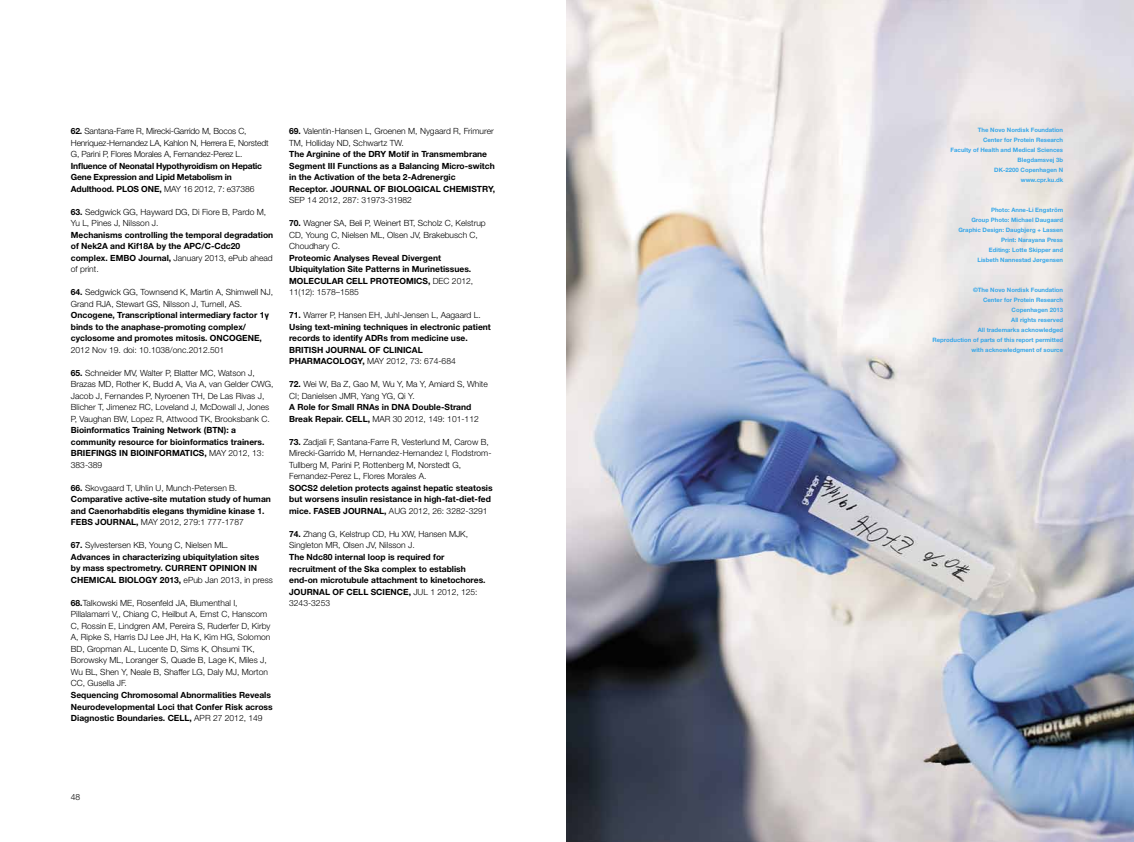
<style>
.page{position:relative;width:1134px;height:842px;background:#fff}
.page>*{position:absolute;margin:0;border:0;box-sizing:border-box;transform-origin:0 0}
.t1{font:700 8.5px/11.5px "Helvetica Neue";color:#000}
.t2{font:300 8.5px/11.5px "Helvetica Neue";color:#000}
.t3{font:300 8.5px/11.5px "Helvetica Neue";letter-spacing:-.02em;color:#000}
.t4{font:700 8.5px/11.5px "Helvetica Neue";letter-spacing:-.02em;color:#000}
.t5{font:700 6px/10px "Helvetica Neue";color:#36a7e9;text-align:right}
.s1{font-weight:700}
.s2{font-weight:300}
.s3{font-family:"Helvetica"}
</style>
<div class="page">
<img style="left:567px;top:0;width:567px;height:842px">
<p class="t3" style="left:71px;top:125px;width:199px"><span class="s1">62.</span> Santana-Farre R, Mirecki-Garrido M, Bocos C,<br>Henriquez-Hernandez LA, Kahlon N, Herrera E, Norstedt<br>G, Parini P, Flores Morales A, Fernandez-Perez L.</p>
<p class="t4" style="left:71px;top:160px;width:193px">Influence of Neonatal Hypothyroidism on Hepatic<br>Gene Expression and Lipid Metabolism in<br>Adulthood. PLOS ONE, <span class="s2">MAY 16 2012, 7: e37386</span></p>
<p class="t2" style="left:71px;top:206px;width:197px"><span class="s1">63.</span> Sedgwick GG, Hayward DG, Di Fiore B, Pardo M,<br>Yu L, Pines J, Nilsson J.</p>
<p class="t1" style="left:71px;top:229px;width:204px">Mechanisms controlling the temporal degradation of Nek2A and Kif18A by the APC/C-Cdc20 complex. EMBO Journal, <span class="s2">January 2013, ePub ahead of print.</span></p>
<p class="t1" style="left:71px;top:286px;width:204px">64. <span class="s2">Sedgwick GG, Townsend K, Martin A, Shimwell NJ, Grand RJA, Stewart GS, Nilsson J, Turnell, AS.<br></span>Oncogene, Transcriptional intermediary factor 1<span class="s3">γ </span>binds to the anaphase-promoting complex/ cyclosome and promotes mitosis. ONCOGENE,</p>
<p class="t2" style="left:71px;top:344px;width:155px">2012 Nov 19. doi: 10.1038/onc.2012.501</p>
<p class="t2" style="left:71px;top:367px;width:204px"><span class="s1">65.</span> Schneider MV, Walter P, Blatter MC, Watson J, Brazas MD, Rother K, Budd A, Via A, van Gelder CWG, Jacob J, Fernandes P, Nyroenen TH, De Las Rivas J, Blicher T, Jimenez RC, Loveland J, McDowall J, Jones P, Vaughan BW, Lopez R, Attwood TK, Brooksbank C.</p>
<p class="t1" style="left:71px;top:424px;width:195px">Bioinformatics Training Network (BTN): a community resource for bioinformatics trainers.<br>BRIEFINGS IN BIOINFORMATICS, <span class="s2">MAY 2012, 13:<br>383-389</span></p>
<p class="t1" style="left:71px;top:482px;width:202px">66. <span class="s2">Skovgaard T, Uhlin U, Munch-Petersen B.<br></span>Comparative active-site mutation study of human and Caenorhabditis elegans thymidine kinase 1.<br>FEBS JOURNAL, <span class="s2">MAY 2012, 279:1 777-1787</span></p>
<p class="t1" style="left:71px;top:539px;width:204px">67. <span class="s2">Sylvestersen KB, Young C, Nielsen ML.<br></span>Advances in characterizing ubiquitylation sites<br>by mass spectrometry. CURRENT OPINION IN CHEMICAL BIOLOGY 2013, <span class="s2">ePub Jan 2013, in press</span></p>
<p class="t2" style="left:71px;top:597px;width:201px"><span class="s1">68.</span>Talkowski ME, Rosenfeld JA, Blumenthal I, Pillalamarri V,, Chiang C, Heilbut A, Ernst C, Hanscom C, Rossin E, Lindgren AM, Pereira S, Ruderfer D, Kirby A, Ripke S, Harris DJ Lee JH, Ha K, Kim HG, Solomon BD, Gropman AL, Lucente D, Sims K, Ohsumi TK, Borowsky ML, Loranger S, Quade B, Lage K, Miles J, Wu BL, Shen Y, Neale B, Shaffer LG, Daly MJ, Morton CC, Gusella JF.</p>
<p class="t1" style="left:71px;top:689px;width:203px">Sequencing Chromosomal Abnormalities Reveals<br>Neurodevelopmental Loci that Confer Risk across<br>Diagnostic Boundaries. CELL, <span class="s2">APR 27 2012, 149</span></p>
<p class="t2" style="left:289px;top:125px;width:206px"><span class="s1">69.</span> Valentin-Hansen L, Groenen M, Nygaard R, Frimurer<br>TM, Holliday ND, Schwartz TW.</p>
<p class="t1" style="left:289px;top:148px;width:207px">The Arginine of the DRY Motif in Transmembrane Segment III Functions as a Balancing Micro-switch in the Activation of the beta 2-Adrenergic Receptor. JOURNAL OF BIOLOGICAL CHEMISTRY,</p>
<p class="t2" style="left:289px;top:194px;width:124px">SEP 14 2012, 287: 31973-31982</p>
<p class="t2" style="left:289px;top:217px;width:198px"><span class="s1">70.</span> Wagner SA, Beli P, Weinert BT, Scholz C, Kelstrup<br>CD, Young C, Nielsen ML, Olsen JV, Brakebusch C,<br>Choudhary C.</p>
<p class="t1" style="left:289px;top:252px;width:186px">Proteomic Analyses Reveal Divergent Ubiquitylation Site Patterns in Murinetissues.<br>MOLECULAR CELL PROTEOMICS, <span class="s2">DEC 2012, 11(12): 1578–1585</span></p>
<p class="t1" style="left:289px;top:309px;width:203px">71. <span class="s2">Warrer P, Hansen EH, Juhl-Jensen L, Aagaard L.<br></span>Using text-mining techniques in electronic patient records to identify ADRs from medicine use.<br>BRITISH JOURNAL OF CLINICAL PHARMACOLOGY, <span class="s2">MAY 2012, 73: 674-684</span></p>
<p class="t2" style="left:289px;top:378px;width:200px"><span class="s1">72.</span> Wei W, Ba Z, Gao M, Wu Y, Ma Y, Amiard S, White<br>CI; Danielsen JMR, Yang YG, Qi Y.</p>
<p class="t1" style="left:289px;top:401px;width:191px">A Role for Small RNAs in DNA Double-Strand<br>Break Repair. CELL, <span class="s2">MAR 30 2012, 149: 101-112</span></p>
<p class="t2" style="left:289px;top:436px;width:204px"><span class="s1">73.</span> Zadjali F, Santana-Farre R, Vesterlund M, Carow B, Mirecki-Garrido M, Hernandez-Hernandez I, Flodstrom-Tullberg M, Parini P, Rottenberg M, Norstedt G, Fernandez-Perez L, Flores Morales A.</p>
<p class="t1" style="left:289px;top:482px;width:205px">SOCS2 deletion protects against hepatic steatosis but worsens insulin resistance in high-fat-diet-fed mice. FASEB JOURNAL, <span class="s2">AUG 2012, 26: 3282-3291</span></p>
<p class="t2" style="left:289px;top:528px;width:181px"><span class="s1">74.</span> Zhang G, Kelstrup CD, Hu XW, Hansen MJK,<br>Singleton MR, Olsen JV, Nilsson J.</p>
<p class="t1" style="left:289px;top:551px;width:198px">The Ndc80 internal loop is required for recruitment of the Ska complex to establish end-on microtubule attachment to kinetochores.<br>JOURNAL OF CELL SCIENCE, <span class="s2">JUL 1 2012, 125:<br>3243-3253</span></p>
<p class="t2" style="left:71px;top:791px;width:11px">48</p>
<p class="t5" style="left:950px;top:125px;width:114px">The Novo Nordisk Foundation<br>Center for Protein Research<br>Faculty of Health and Medical Sciences<br>Blegdamsvej 3b<br>DK-2200 Copenhagen N www.cpr.ku.dk</p>
<p class="t5" style="left:958px;top:205px;width:106px">Photo: Anne-Li Engström<br>Group Photo: Michael Daugaard<br>Graphic Design: Daugbjerg + Lassen<br>Print: Narayana Press<br>Editing: Lotte Skipper and<br>Lisbeth Nannestad Jørgensen</p>
<p class="t5" style="left:932px;top:285px;width:132px">©The Novo Nordisk Foundation<br>Center for Protein Research<br>Copenhagen 2013<br>All rights reserved<br>All trademarks acknowledged<br>Reproduction of parts of this report permitted with acknowledgment of source</p>
</div>
